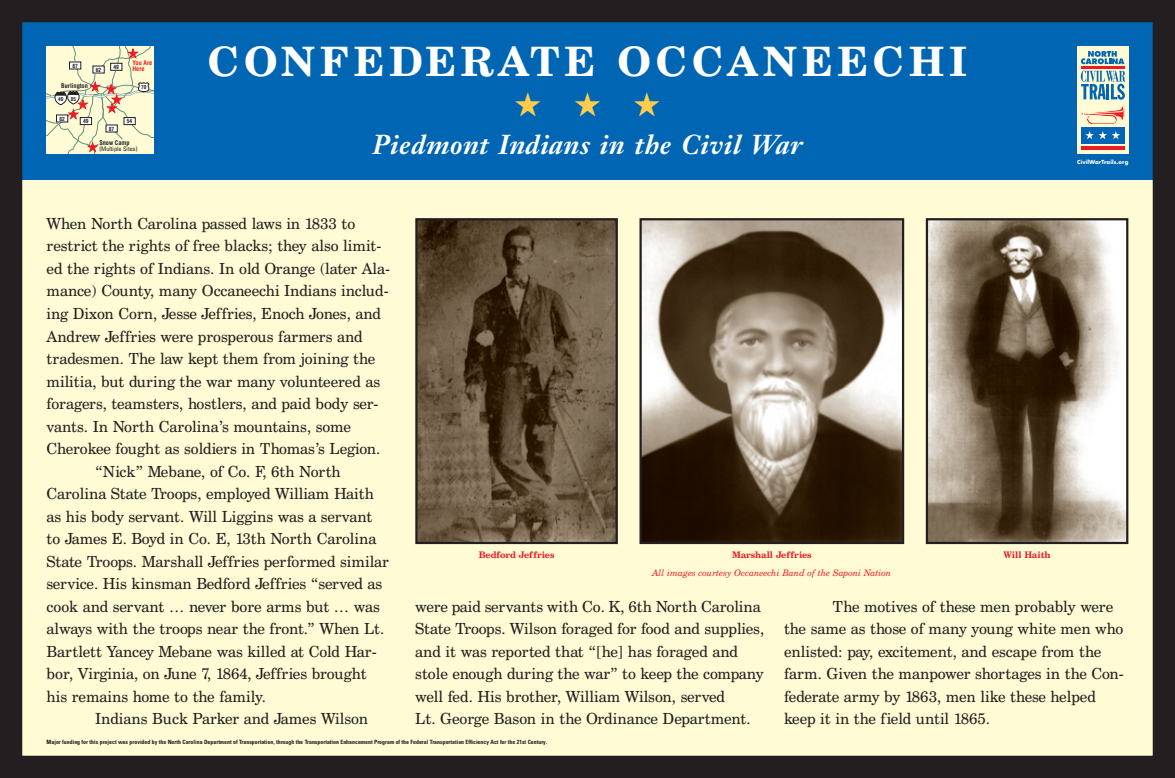
<style>
.page{position:relative;width:1175px;height:778px;background:#fff}
.page>*{position:absolute;margin:0;border:0;box-sizing:border-box;transform-origin:0 0}
.t1{font:700 40.5px "Century Schoolbook BT";letter-spacing:.115em;color:#fff}
.t2{font:33.75px "Zapf Dingbats";color:#ffcc4e}
.t3{font:italic 700 27px "Janson Text";letter-spacing:.03em;color:#fff}
.t4{font:15.3px/22.5px "Century Schoolbook BT";color:#231f20}
.t5{font:italic 9px "Century Schoolbook BT";color:#ed1c24}
.t6{font:700 9px "Century Schoolbook BT";color:#ed1c24}
.t7{font:700 condensed 6.3px "Helvetica";color:#231f20}
.t8{font:condensed 6.3px "Univers";color:#231f20}
.t9{font:700 condensed 6.3px/6.3px "Helvetica";color:#ed1c24}
.t10{font:700 condensed 5.85px "Univers";color:#231f20}
.t11{font:700 condensed 5.55px "Helvetica";color:#231f20}
.t12{font:700 5.4px "Futura";letter-spacing:.015em;color:#fff}
.t13{font:700 condensed 5.25px "Helvetica";color:#231f20}
</style>
<div class="page">
<div style="left:0;top:0;width:1174px;height:778px;background:#fffcd5"></div>
<div style="left:0;top:0;width:1174px;height:179px;background:#0066b3"></div>
<div style="left:0;top:0;width:1174px;height:778px;border:22px solid #231f20"></div>
<div style="left:1077px;top:47px;width:51px;height:107px;background:#fffcd5"></div>
<hr style="left:1081px;top:146px;width:43px;height:4px;background:#ed1c24">
<hr style="left:1081px;top:66px;width:43px;height:2px;background:#ed1c24">
<div style="left:1081px;top:128px;width:43px;height:16px;background:#0066b3"></div>
<svg style="left:1085px;top:131px;width:35px;height:8px"></svg>
<svg style="left:1080px;top:71px;width:45px;height:54px"></svg>
<svg style="left:1080px;top:51px;width:44px;height:13px"></svg>
<svg style="left:47px;top:47px;width:107px;height:107px;background:#ede6c6"></svg>
<img style="left:418px;top:221px;width:197px;height:320px">
<div style="left:415px;top:218px;width:203px;height:326px;border:2px solid #231f20"></div>
<img style="left:642px;top:221px;width:259px;height:320px">
<div style="left:639px;top:218px;width:265px;height:326px;border:2px solid #231f20"></div>
<img style="left:928px;top:221px;width:197px;height:320px">
<div style="left:925px;top:218px;width:203px;height:326px;border:2px solid #231f20"></div>
<p class="t11" style="left:72px;top:63px;width:7px">87</p>
<p class="t9" style="left:132px;top:60px;width:21px">You Are<br>Here</p>
<p class="t7" style="left:61px;top:83px;width:28px">Burlington</p>
<p class="t11" style="left:113px;top:65px;width:7px">49</p>
<p class="t11" style="left:96px;top:67px;width:7px">62</p>
<p class="t13" style="left:141px;top:85px;width:7px">70</p>
<p class="t13" style="left:71px;top:97px;width:7px">85</p>
<p class="t13" style="left:58px;top:97px;width:7px">40</p>
<p class="t11" style="left:59px;top:116px;width:7px">62</p>
<p class="t11" style="left:83px;top:119px;width:7px">49</p>
<p class="t11" style="left:109px;top:126px;width:7px">87</p>
<p class="t11" style="left:127px;top:119px;width:7px">54</p>
<p class="t7" style="left:99px;top:140px;width:32px">Snow Camp</p>
<p class="t8" style="left:99px;top:146px;width:40px">(Multiple Sites)</p>
<h1 class="t1" style="left:208px;top:46px;width:760px">CONFEDERATE OCCANEECHI</h1>
<h2 class="t2" style="left:514px;top:88px;width:148px">★★★</h2>
<h3 class="t3" style="left:372px;top:134px;width:432px">Piedmont Indians in the Civil War</h3>
<p class="t12" style="left:1077px;top:160px;width:53px">CivilWarTrails.org</p>
<p class="t4" style="left:47px;top:213px;width:310px">When North Carolina passed laws in 1833 to</p>
<p class="t4" style="left:47px;top:236px;width:336px">restrict the rights of free blacks; they also limit-</p>
<p class="t4" style="left:47px;top:258px;width:345px">ed the rights of Indians. In old Orange (later Ala-</p>
<p class="t4" style="left:47px;top:281px;width:343px">mance) County, many Occaneechi Indians includ-</p>
<p class="t4" style="left:47px;top:303px;width:336px">ing Dixon Corn, Jesse Jeffries, Enoch Jones, and</p>
<p class="t4" style="left:47px;top:326px;width:317px">Andrew Jeffries were prosperous farmers and</p>
<p class="t4" style="left:47px;top:348px;width:330px">tradesmen. The law kept them from joining the</p>
<p class="t4" style="left:47px;top:371px;width:335px">militia, but during the war many volunteered as</p>
<p class="t4" style="left:47px;top:393px;width:333px">foragers, teamsters, hostlers, and paid body ser-</p>
<p class="t4" style="left:47px;top:416px;width:306px">vants. In North Carolina’s mountains, some</p>
<p class="t4" style="left:47px;top:438px;width:335px">Cherokee fought as soldiers in Thomas’s Legion.</p>
<p class="t4" style="left:95px;top:461px;width:247px">“Nick” Mebane, of Co. F, 6th North</p>
<p class="t4" style="left:47px;top:484px;width:329px">Carolina State Troops, employed William Haith</p>
<p class="t4" style="left:47px;top:506px;width:327px">as his body servant. Will Liggins was a servant</p>
<p class="t4" style="left:47px;top:529px;width:331px">to James E. Boyd in Co. E, 13th North Carolina</p>
<p class="t4" style="left:47px;top:551px;width:344px">State Troops. Marshall Jeffries performed similar</p>
<p class="t4" style="left:47px;top:574px;width:337px">service. His kinsman Bedford Jeffries “served as</p>
<p class="t4" style="left:47px;top:596px;width:335px">cook and servant … never bore arms but … was</p>
<p class="t4" style="left:47px;top:619px;width:339px">always with the troops near the front.” When Lt.</p>
<p class="t4" style="left:47px;top:641px;width:331px">Bartlett Yancey Mebane was killed at Cold Har-</p>
<p class="t4" style="left:47px;top:664px;width:322px">bor, Virginia, on June 7, 1864, Jeffries brought</p>
<p class="t4" style="left:47px;top:686px;width:221px">his remains home to the family.</p>
<p class="t4" style="left:95px;top:709px;width:274px">Indians Buck Parker and James Wilson</p>
<p class="t6" style="left:479px;top:551px;width:77px">Bedford Jeffries</p>
<p class="t6" style="left:732px;top:551px;width:81px">Marshall Jeffries</p>
<p class="t6" style="left:1003px;top:551px;width:49px">Will Haith</p>
<p class="t5" style="left:652px;top:569px;width:240px">All images courtesy Occaneechi Band of the Saponi Nation</p>
<p class="t4" style="left:415px;top:596px;width:350px">were paid servants with Co. K, 6th North Carolina State Troops. Wilson foraged for food and supplies, and it was reported that “[he] has foraged and stole enough during the war” to keep the company well fed. His brother, William Wilson, served<br>Lt. George Bason in the Ordinance Department.</p>
<p class="t4" style="left:784px;top:596px;width:341px;text-indent:49px">The motives of these men probably were the same as those of many young white men who enlisted: pay, excitement, and escape from the farm. Given the manpower shortages in the Con&shy;federate army by 1863, men like these helped keep it in the field until 1865.</p>
<p class="t10" style="left:47px;top:740px;width:502px">Major funding for this project was provided by the North Carolina Department of Transportation, through the Transportation Enhancement Program of the Federal Transportation Efficiency Act for the 21st Century.</p>
</div>
